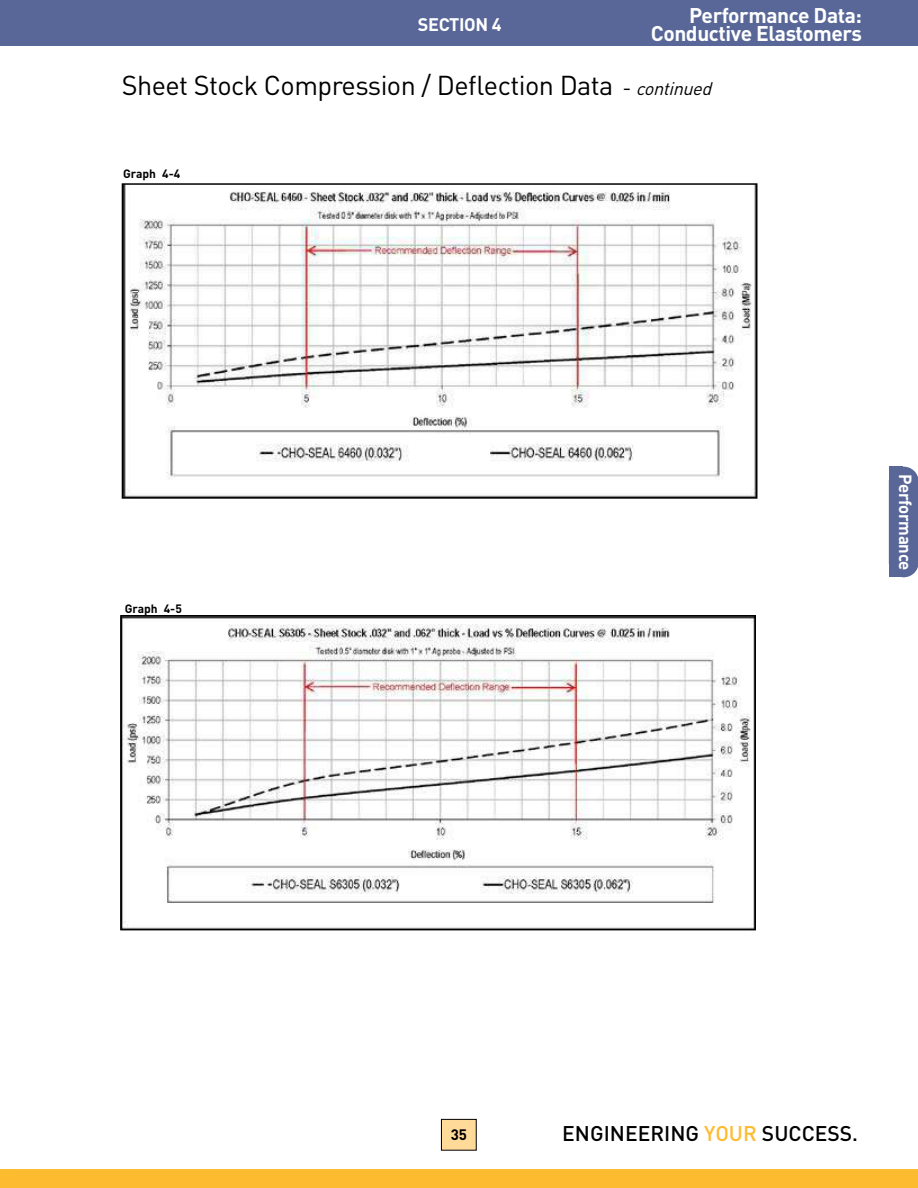
<style>
.page{position:relative;width:918px;height:1188px;background:#fff}
.page>*{position:absolute;margin:0;border:0;box-sizing:border-box;transform-origin:0 0}
.t1{font:27px "DINOT";letter-spacing:-.02em;color:#000}
.t2{font:700 21px/18px "DINOT";letter-spacing:-.02em;color:#fff;text-align:right}
.t3{font:500 21px "DINOT";color:#000}
.t4{font:700 18px "DINOT";letter-spacing:-.02em;color:#fff}
.t5{font:700 17.4px "DINOT";letter-spacing:-.02em;color:#fff;scale:.96 1}
.t6{font:700 15px "DINOT";color:#000}
.t7{font:700 12px "DINOT";color:#000}
.s1{font-size:21px}
.s2{font-style:italic;font-size:18px}
.s3{color:#fdbb30}
</style>
<div class="page">
<div style="left:441px;top:1119px;width:35px;height:31px;background:#ffda98"></div>
<div style="left:441px;top:1119px;width:36px;height:32px;border:1px solid #000"></div>
<div style="left:0;top:1169px;width:918px;height:19px;background:#fdbb30"></div>
<div style="left:0;top:0;width:918px;height:45px;background:#586798"></div>
<div style="left:889px;top:467px;width:29px;height:110px;background:#586798;border-radius:15px"></div>
<svg style="left:889px;top:467px;width:11px;height:110px"></svg>
<img style="left:123px;top:618px;width:630px;height:308px">
<div style="left:120px;top:615px;width:636px;height:315px;border:2px solid #000"></div>
<img style="left:125px;top:186px;width:630px;height:310px">
<div style="left:122px;top:183px;width:636px;height:316px;border:2px solid #000"></div>
<p class="t4" style="left:418px;top:12px;width:85px">SECTION 4</p>
<p class="t2" style="left:651px;top:5px;width:213px">Performance Data:<br>Conductive Elastomers</p>
<p class="t1" style="left:122px;top:67px;width:597px">Sheet Stock Compression / Deflection Data <span class="s1">-</span> <span class="s2">continued</span></p>
<p class="t7" style="left:123px;top:166px;width:59px">Graph 4-4</p>
<p class="t7" style="left:125px;top:601px;width:59px">Graph 4-5</p>
<p class="t5" style="left:917px;top:474px;width:102px;rotate:90deg">Performance</p>
<p class="t6" style="left:451px;top:1125px;width:18px">35</p>
<p class="t3" style="left:562px;top:1120px;width:297px">ENGINEERING <span class="s3">YOUR</span> SUCCESS.</p>
</div>
